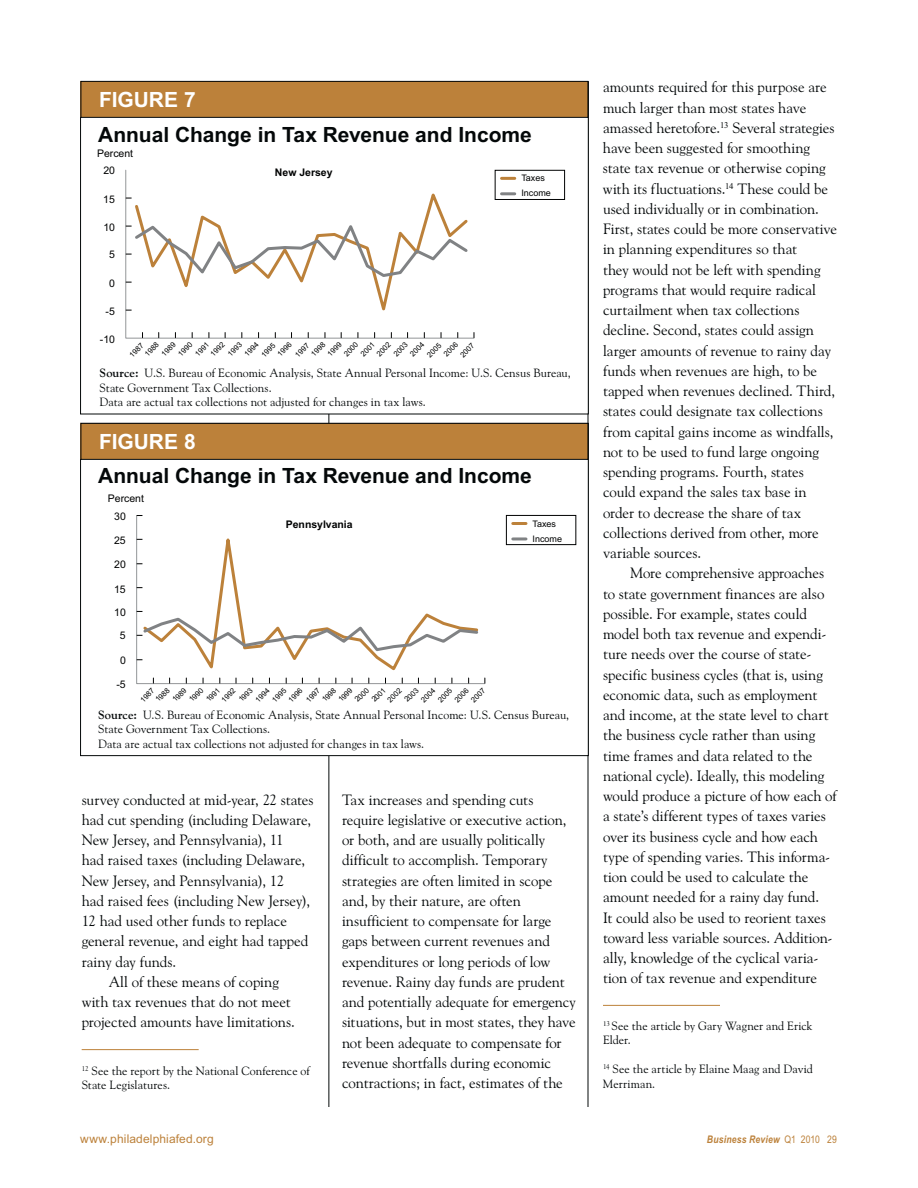
<style>
.page{position:relative;width:918px;height:1188px;background:#fff}
.page>*{position:absolute;margin:0;border:0;box-sizing:border-box;transform-origin:0 0}
.t1{font:700 21px "Arial";color:#040809}
.t2{font:700 21px "Arial";letter-spacing:-.005em;color:#fff}
.t3{font:15px/20.2px "Goudy Old Style BT";letter-spacing:-.005em;color:#040809}
.t4{font:12px/14.4px "Goudy Old Style BT";color:#040809}
.t5{font:12px "Arial";letter-spacing:.01em;color:#bc813a}
.t6{font:10.5px "Arial";color:#010202}
.t7{font:italic 700 10.5px "Arial Narrow";letter-spacing:.02em;color:#bc813a}
.t8{font:700 10.5px "Arial";letter-spacing:-.005em;color:#010202}
.t9{font:9px/15px "Arial";color:#010202}
.t10{font:7.5px/10.4px "Arial";color:#010202}
.s1{font-weight:700}
.s2{font-weight:400;font-style:normal}
</style>
<div class="page">
<hr style="left:588px;top:81px;width:1px;height:1026px;background:#040809">
<hr style="left:329px;top:81px;width:1px;height:1026px;background:#040809">
<div style="left:81px;top:423px;width:507px;height:36px;background:#bc813a"></div>
<div style="left:81px;top:423px;width:507px;height:37px;border:1px solid #040809"></div>
<div style="left:81px;top:81px;width:507px;height:36px;background:#bc813a"></div>
<div style="left:81px;top:81px;width:507px;height:37px;border:1px solid #040809"></div>
<hr style="left:603px;top:1005px;width:117px;height:1px;background:#bc813a">
<hr style="left:82px;top:1049px;width:117px;height:1px;background:#bc813a">
<svg style="left:125px;top:170px;width:349px;height:168px"></svg>
<svg style="left:133px;top:186px;width:337px;height:136px"></svg>
<svg style="left:126px;top:220px;width:344px;height:63px"></svg>
<svg style="left:502px;top:177px;width:13px;height:3px"></svg>
<svg style="left:502px;top:192px;width:13px;height:3px"></svg>
<div style="left:495px;top:170px;width:70px;height:30px;border:1px solid #010202"></div>
<svg style="left:136px;top:515px;width:349px;height:169px"></svg>
<svg style="left:141px;top:519px;width:339px;height:157px"></svg>
<svg style="left:137px;top:611px;width:343px;height:42px"></svg>
<svg style="left:513px;top:522px;width:13px;height:3px"></svg>
<svg style="left:513px;top:537px;width:13px;height:3px"></svg>
<div style="left:506px;top:515px;width:70px;height:30px;border:1px solid #010202"></div>
<h1 class="t2" style="left:99px;top:92px;width:98px">FIGURE 7</h1>
<h1 class="t1" style="left:98px;top:127px;width:435px">Annual Change in Tax Revenue and Income</h1>
<p class="t6" style="left:97px;top:147px;width:38px">Percent</p>
<p class="t6" style="left:103px;top:164px;width:13px">20</p>
<p class="t6" style="left:103px;top:193px;width:13px">15</p>
<p class="t6" style="left:103px;top:221px;width:13px">10</p>
<p class="t6" style="left:109px;top:248px;width:7px">5</p>
<p class="t6" style="left:109px;top:277px;width:7px">0</p>
<p class="t6" style="left:106px;top:305px;width:11px">-5</p>
<p class="t8" style="left:275px;top:167px;width:59px">New Jersey</p>
<p class="t6" style="left:100px;top:333px;width:17px">-10</p>
<p class="t10" style="left:135px;top:344px;width:18px;text-indent:-11px;rotate:-45deg">1987<br>1988</p>
<p class="t10" style="left:159px;top:352px;width:18px;rotate:-45deg">1989</p>
<p class="t10" style="left:176px;top:352px;width:18px;rotate:-45deg">1990</p>
<p class="t10" style="left:193px;top:352px;width:18px;rotate:-45deg">1991</p>
<p class="t10" style="left:208px;top:352px;width:18px;rotate:-45deg">1992</p>
<p class="t10" style="left:225px;top:352px;width:18px;rotate:-45deg">1993</p>
<p class="t10" style="left:242px;top:352px;width:18px;rotate:-45deg">1994</p>
<p class="t10" style="left:259px;top:352px;width:18px;rotate:-45deg">1995</p>
<p class="t10" style="left:283px;top:342px;width:18px;line-height:12.9px;text-indent:-12px;rotate:-45deg">1996<br>1997</p>
<p class="t10" style="left:309px;top:352px;width:18px;rotate:-45deg">1998</p>
<p class="t10" style="left:325px;top:352px;width:18px;rotate:-45deg">1999</p>
<p class="t10" style="left:342px;top:352px;width:18px;rotate:-45deg">2000</p>
<p class="t10" style="left:358px;top:352px;width:18px;rotate:-45deg">2001</p>
<p class="t10" style="left:374px;top:352px;width:18px;rotate:-45deg">2002</p>
<p class="t10" style="left:391px;top:352px;width:18px;rotate:-45deg">2003</p>
<p class="t10" style="left:408px;top:352px;width:18px;rotate:-45deg">2004</p>
<p class="t10" style="left:425px;top:352px;width:18px;rotate:-45deg">2005</p>
<p class="t10" style="left:449px;top:343px;width:18px;line-height:12.1px;text-indent:-11px;rotate:-45deg">2006<br>2007</p>
<p class="t9" style="left:521px;top:171px;width:31px">Taxes<br>Income</p>
<p class="t4" style="left:100px;top:367px;width:473px"><span class="s1">Source:</span> U.S. Bureau of Economic Analysis, State Annual Personal Income: U.S. Census Bureau,<br>State Government Tax Collections.<br>Data are actual tax collections not adjusted for changes in tax laws.</p>
<h1 class="t2" style="left:99px;top:434px;width:98px">FIGURE 8</h1>
<h1 class="t1" style="left:98px;top:468px;width:435px">Annual Change in Tax Revenue and Income</h1>
<p class="t6" style="left:108px;top:493px;width:38px">Percent</p>
<p class="t6" style="left:114px;top:510px;width:13px">30</p>
<p class="t6" style="left:114px;top:534px;width:13px">25</p>
<p class="t6" style="left:114px;top:559px;width:13px">20</p>
<p class="t6" style="left:114px;top:583px;width:13px">15</p>
<p class="t6" style="left:114px;top:606px;width:13px">10</p>
<p class="t6" style="left:120px;top:629px;width:7px">5</p>
<p class="t6" style="left:120px;top:654px;width:7px">0</p>
<p class="t8" style="left:286px;top:519px;width:68px">Pennsylvania</p>
<p class="t6" style="left:116px;top:679px;width:11px">-5</p>
<p class="t10" style="left:146px;top:690px;width:18px;text-indent:-11px;rotate:-45deg">1987<br>1988</p>
<p class="t10" style="left:170px;top:697px;width:18px;rotate:-45deg">1989</p>
<p class="t10" style="left:187px;top:697px;width:18px;rotate:-45deg">1990</p>
<p class="t10" style="left:204px;top:697px;width:18px;rotate:-45deg">1991</p>
<p class="t10" style="left:219px;top:697px;width:18px;rotate:-45deg">1992</p>
<p class="t10" style="left:236px;top:697px;width:18px;rotate:-45deg">1993</p>
<p class="t10" style="left:253px;top:697px;width:18px;rotate:-45deg">1994</p>
<p class="t10" style="left:270px;top:698px;width:18px;rotate:-45deg">1995</p>
<p class="t10" style="left:294px;top:688px;width:18px;line-height:12.9px;text-indent:-12px;rotate:-45deg">1996<br>1997</p>
<p class="t10" style="left:320px;top:697px;width:18px;rotate:-45deg">1998</p>
<p class="t10" style="left:336px;top:697px;width:18px;rotate:-45deg">1999</p>
<p class="t10" style="left:352px;top:697px;width:18px;rotate:-45deg">2000</p>
<p class="t10" style="left:369px;top:697px;width:18px;rotate:-45deg">2001</p>
<p class="t10" style="left:385px;top:697px;width:18px;rotate:-45deg">2002</p>
<p class="t10" style="left:402px;top:697px;width:18px;rotate:-45deg">2003</p>
<p class="t10" style="left:419px;top:697px;width:18px;rotate:-45deg">2004</p>
<p class="t10" style="left:436px;top:698px;width:18px;rotate:-45deg">2005</p>
<p class="t10" style="left:460px;top:688px;width:18px;line-height:12.1px;text-indent:-11px;rotate:-45deg">2006<br>2007</p>
<p class="t9" style="left:533px;top:516px;width:31px">Taxes<br>Income</p>
<p class="t4" style="left:98px;top:708px;width:473px"><span class="s1">Source:</span> U.S. Bureau of Economic Analysis, State Annual Personal Income: U.S. Census Bureau,<br>State Government Tax Collections.<br>Data are actual tax collections not adjusted for changes in tax laws.</p>
<p class="t3" style="left:82px;top:790px;width:234px">survey conducted at mid-year, 22 states</p>
<p class="t3" style="left:82px;top:811px;width:231px">had cut spending (including Delaware,</p>
<p class="t3" style="left:82px;top:831px;width:203px">New Jersey, and Pennsylvania), 11</p>
<p class="t3" style="left:82px;top:851px;width:225px">had raised taxes (including Delaware,</p>
<p class="t3" style="left:82px;top:871px;width:204px">New Jersey, and Pennsylvania), 12</p>
<p class="t3" style="left:82px;top:892px;width:230px">had raised fees (including New Jersey),</p>
<p class="t3" style="left:82px;top:912px;width:207px">12 had used other funds to replace</p>
<p class="t3" style="left:82px;top:932px;width:228px">general revenue, and eight had tapped</p>
<p class="t3" style="left:82px;top:952px;width:96px">rainy day funds.</p>
<p class="t3" style="left:109px;top:973px;width:172px">All of these means of coping</p>
<p class="t3" style="left:82px;top:993px;width:210px">with tax revenues that do not meet</p>
<p class="t3" style="left:82px;top:1013px;width:215px">projected amounts have limitations.</p>
<p class="t4" style="left:82px;top:1064px;width:230px"><sup>12</sup> See the report by the National Conference of<br>State Legislatures.</p>
<p class="t3" style="left:342px;top:790px;width:235px">Tax increases and spending cuts require legislative or executive action, or both, and are usually politically difficult to accomplish. Temporary strategies are often limited in scope and, by their nature, are often insufficient to compensate for large gaps between current revenues and expenditures or long periods of low revenue. Rainy day funds are prudent and potentially adequate for emergency situations, but in most states, they have not been adequate to compensate for revenue shortfalls during economic contractions; in fact, estimates of the</p>
<p class="t3" style="left:603px;top:78px;width:236px">amounts required for this purpose are much larger than most states have amassed heretofore.<sup>13</sup> Several strategies have been suggested for smoothing state tax revenue or otherwise coping with its fluctuations.<sup>14</sup> These could be used individually or in combination.<br>First, states could be more conservative in planning expenditures so that<br>they would not be left with spending programs that would require radical curtailment when tax collections decline. Second, states could assign larger amounts of revenue to rainy day funds when revenues are high, to be tapped when revenues declined. Third, states could designate tax collections from capital gains income as windfalls, not to be used to fund large ongoing spending programs. Fourth, states could expand the sales tax base in order to decrease the share of tax collections derived from other, more variable sources.</p>
<p class="t3" style="left:603px;top:564px;width:235px;text-indent:27px">More comprehensive approaches to state government finances are also possible. For example, states could model both tax revenue and expendi&shy;ture needs over the course of state&shy;specific business cycles (that is, using economic data, such as employment and income, at the state level to chart the business cycle rather than using time frames and data related to the national cycle). Ideally, this modeling would produce a picture of how each of a state’s different types of taxes varies over its business cycle and how each type of spending varies. This informa&shy;tion could be used to calculate the amount needed for a rainy day fund.<br>It could also be used to reorient taxes toward less variable sources. Addition&shy;ally, knowledge of the cyclical varia&shy;tion of tax revenue and expenditure</p>
<p class="t4" style="left:603px;top:1019px;width:211px"><sup>1</sup><sup>3</sup> See the article by Gary Wagner and Erick<br>Elder.</p>
<p class="t4" style="left:603px;top:1063px;width:212px"><sup>14</sup> See the article by Elaine Maag and David<br>Merriman.</p>
<p class="t5" style="left:80px;top:1134px;width:135px">www.philadelphiafed.org</p>
<p class="t7" style="left:707px;top:1133px;width:132px">Business Review <span class="s2">Q1 2010 29</span></p>
</div>
